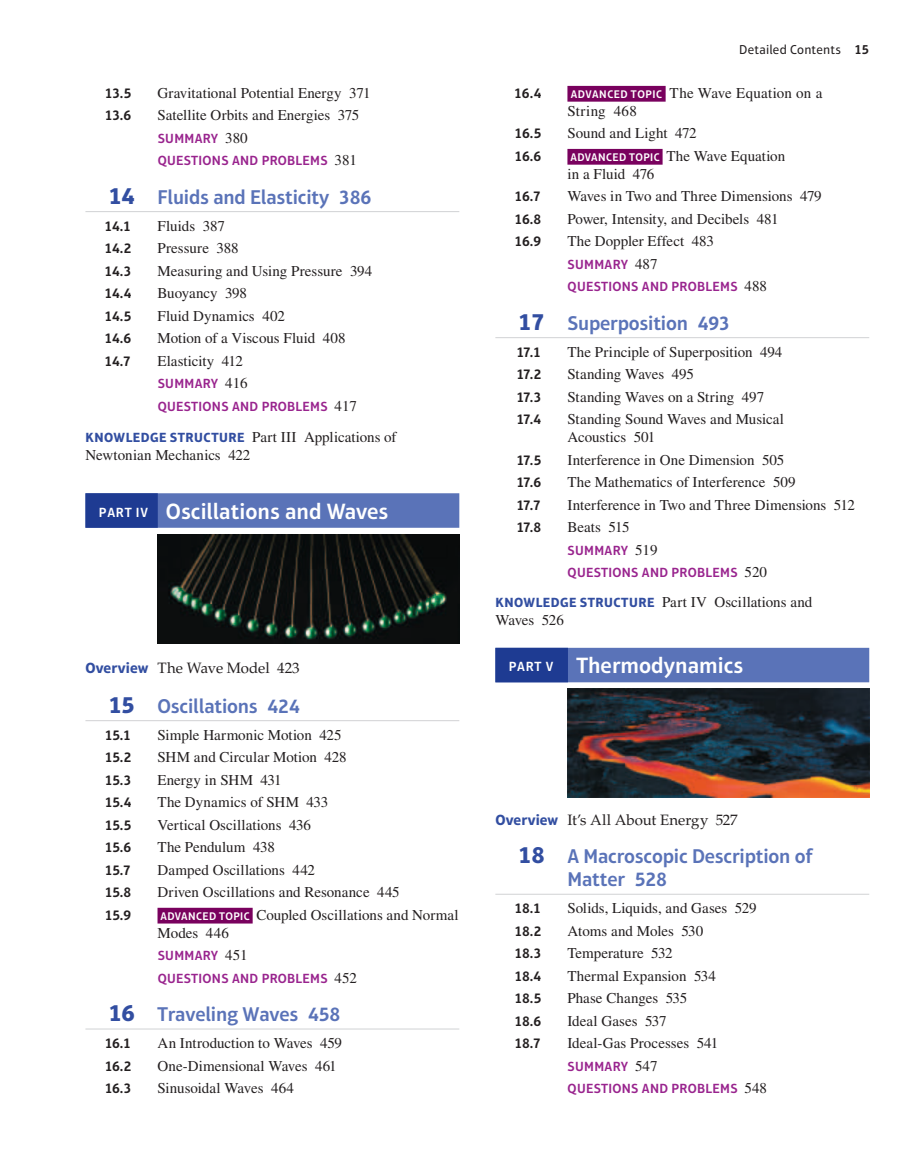
<style>
.page{position:relative;width:919px;height:1175px;background:#fff}
.page>*{position:absolute;margin:0;border:0;box-sizing:border-box;transform-origin:0 0}
.t1{font:600 22.5px "Aptifer Sans LT Pro";color:#fff}
.t2{font:600 20.25px/23.2px "Aptifer Sans LT Pro";letter-spacing:-.01em;color:#5a73b8}
.t3{font:15px/18px "Times LT Pro";color:#231f20}
.t4{font:15px "Palatino LT Pro";letter-spacing:-.005em;color:#231f20}
.t5{font:600 14.4px "Aptifer Sans LT Pro";letter-spacing:-.02em;color:#231f20}
.t6{font:600 13.5px/22.5px "Aptifer Sans LT Pro";letter-spacing:.025em;color:#99248e}
.t7{font:13.2px "Aptifer Sans LT Pro";letter-spacing:.015em;color:#231f20}
.s1{font-family:"Times LT Pro";font-weight:400;font-size:15px;color:#231f20}
.s2{font-weight:700;font-size:24px;color:#324ea1}
.s3{font-family:"Aptifer Sans LT Pro";font-weight:700;font-size:13.5px;color:#324ea1}
.s4{font-size:13.5px}
.s5{font-family:"Aptifer Sans LT Pro";font-weight:700;color:#324ea1}
.s6{font-family:"Aptifer Sans LT Pro";font-weight:600;font-size:11.25px;color:#fff}
.s7{font-weight:600;font-size:13.5px}
</style>
<div class="page">
<hr style="left:85px;top:211px;width:374px;height:1px;background:#d1d2d4">
<div style="left:85px;top:493px;width:374px;height:35px;background:#5a73b8"></div>
<div style="left:85px;top:493px;width:73px;height:35px;background:#1e3b92"></div>
<hr style="left:85px;top:720px;width:374px;height:1px;background:#d1d2d4">
<div style="left:157px;top:908px;width:95px;height:15px;background:#79015e"></div>
<hr style="left:85px;top:1028px;width:374px;height:1px;background:#d1d2d4">
<img style="left:158px;top:535px;width:301px;height:108px">
<div style="left:567px;top:86px;width:98px;height:16px;background:#79015e"></div>
<div style="left:567px;top:149px;width:95px;height:16px;background:#79015e"></div>
<hr style="left:495px;top:337px;width:373px;height:1px;background:#d1d2d4">
<div style="left:495px;top:648px;width:373px;height:34px;background:#5a73b8"></div>
<div style="left:495px;top:648px;width:72px;height:34px;background:#1e3b92"></div>
<hr style="left:495px;top:894px;width:373px;height:1px;background:#d1d2d4">
<img style="left:567px;top:688px;width:301px;height:109px">
<p class="t5" style="left:105px;top:84px;width:28px">13.5</p>
<p class="t3" style="left:157px;top:84px;width:215px">Gravitational Potential Energy 371</p>
<p class="t5" style="left:105px;top:107px;width:28px">13.6</p>
<p class="t3" style="left:157px;top:106px;width:203px">Satellite Orbits and Energies 375</p>
<p class="t6" style="left:158px;top:127px;width:201px">SUMMARY <span class="s1">380<br></span>QUESTIONS AND PROBLEMS <span class="s1">381</span></p>
<h2 class="t2" style="left:108px;top:185px;width:264px"><span class="s2">14</span> Fluids and Elasticity 386</h2>
<p class="t5" style="left:104px;top:217px;width:28px">14.1</p>
<p class="t3" style="left:157px;top:217px;width:69px">Fluids 387</p>
<p class="t5" style="left:104px;top:240px;width:29px">14.2</p>
<p class="t3" style="left:157px;top:239px;width:83px">Pressure 388</p>
<p class="t5" style="left:104px;top:262px;width:29px">14.3</p>
<p class="t3" style="left:157px;top:262px;width:216px">Measuring and Using Pressure 394</p>
<p class="t5" style="left:104px;top:285px;width:28px">14.4</p>
<p class="t3" style="left:157px;top:284px;width:91px">Buoyancy 398</p>
<p class="t5" style="left:104px;top:307px;width:28px">14.5</p>
<p class="t3" style="left:157px;top:307px;width:129px">Fluid Dynamics 402</p>
<p class="t5" style="left:104px;top:330px;width:28px">14.6</p>
<p class="t3" style="left:157px;top:329px;width:189px">Motion of a Viscous Fluid 408</p>
<p class="t5" style="left:104px;top:352px;width:28px">14.7</p>
<p class="t3" style="left:157px;top:352px;width:87px">Elasticity 412</p>
<p class="t6" style="left:158px;top:372px;width:201px">SUMMARY <span class="s1">416<br></span>QUESTIONS AND PROBLEMS <span class="s1">417</span></p>
<p class="t3" style="left:85px;top:428px;width:312px"><span class="s3">KNOWLEDGE STRUCTURE</span> Part III Applications of<br>Newtonian Mechanics 422</p>
<h1 class="t1" style="left:99px;top:498px;width:291px"><span class="s4">PART IV</span> Oscillations and Waves</h1>
<p class="t4" style="left:85px;top:659px;width:216px"><span class="s5">Overview</span> The Wave Model 423</p>
<h2 class="t2" style="left:108px;top:694px;width:193px"><span class="s2">15</span> Oscillations 424</h2>
<p class="t5" style="left:105px;top:726px;width:28px">15.1</p>
<p class="t3" style="left:157px;top:725px;width:185px">Simple Harmonic Motion 425</p>
<p class="t5" style="left:105px;top:749px;width:28px">15.2</p>
<p class="t3" style="left:157px;top:748px;width:191px">SHM and Circular Motion 428</p>
<p class="t5" style="left:105px;top:771px;width:28px">15.3</p>
<p class="t3" style="left:157px;top:770px;width:126px">Energy in SHM 431</p>
<p class="t5" style="left:105px;top:794px;width:28px">15.4</p>
<p class="t3" style="left:157px;top:793px;width:172px">The Dynamics of SHM 433</p>
<p class="t5" style="left:105px;top:816px;width:28px">15.5</p>
<p class="t3" style="left:157px;top:815px;width:155px">Vertical Oscillations 436</p>
<p class="t5" style="left:105px;top:839px;width:28px">15.6</p>
<p class="t3" style="left:157px;top:838px;width:119px">The Pendulum 438</p>
<p class="t5" style="left:105px;top:861px;width:28px">15.7</p>
<p class="t3" style="left:157px;top:860px;width:159px">Damped Oscillations 442</p>
<p class="t5" style="left:105px;top:884px;width:28px">15.8</p>
<p class="t3" style="left:157px;top:883px;width:243px">Driven Oscillations and Resonance 445</p>
<p class="t5" style="left:105px;top:906px;width:28px">15.9</p>
<p class="t3" style="left:157px;top:905px;width:302px"><span class="s6">ADVANCED TOPIC</span> Coupled Oscillations and Normal<br>Modes 446</p>
<p class="t6" style="left:158px;top:944px;width:201px">SUMMARY <span class="s1">451<br></span>QUESTIONS AND PROBLEMS <span class="s1">452</span></p>
<h2 class="t2" style="left:108px;top:1002px;width:233px"><span class="s2">16</span> Traveling Waves 458</h2>
<p class="t5" style="left:105px;top:1034px;width:28px">16.1</p>
<p class="t3" style="left:157px;top:1034px;width:186px">An Introduction to Waves 459</p>
<p class="t5" style="left:105px;top:1057px;width:28px">16.2</p>
<p class="t3" style="left:157px;top:1056px;width:181px">One-Dimensional Waves 461</p>
<p class="t5" style="left:105px;top:1079px;width:28px">16.3</p>
<p class="t3" style="left:157px;top:1079px;width:138px">Sinusoidal Waves 464</p>
<p class="t7" style="left:738px;top:42px;width:131px">Detailed Contents <span class="s7">15</span></p>
<p class="t5" style="left:514px;top:84px;width:29px">16.4</p>
<p class="t3" style="left:567px;top:84px;width:256px"><span class="s6">ADVANCED TOPIC</span> The Wave Equation on a<br>String 468</p>
<p class="t5" style="left:514px;top:125px;width:28px">16.5</p>
<p class="t3" style="left:567px;top:124px;width:131px">Sound and Light 472</p>
<p class="t5" style="left:514px;top:147px;width:28px">16.6</p>
<p class="t3" style="left:567px;top:147px;width:219px"><span class="s6">ADVANCED TOPIC</span> The Wave Equation in a Fluid 476</p>
<p class="t5" style="left:514px;top:188px;width:28px">16.7</p>
<p class="t3" style="left:567px;top:187px;width:256px">Waves in Two and Three Dimensions 479</p>
<p class="t5" style="left:514px;top:210px;width:28px">16.8</p>
<p class="t3" style="left:567px;top:210px;width:212px">Power, Intensity, and Decibels 481</p>
<p class="t5" style="left:514px;top:233px;width:28px">16.9</p>
<p class="t3" style="left:567px;top:232px;width:148px">The Doppler Effect 483</p>
<p class="t6" style="left:567px;top:253px;width:201px">SUMMARY <span class="s1">487<br></span>QUESTIONS AND PROBLEMS <span class="s1">488</span></p>
<h2 class="t2" style="left:518px;top:311px;width:213px"><span class="s2">17</span> Superposition 493</h2>
<p class="t5" style="left:516px;top:343px;width:26px">17.1</p>
<p class="t3" style="left:567px;top:343px;width:216px">The Principle of Superposition 494</p>
<p class="t5" style="left:516px;top:366px;width:27px">17.2</p>
<p class="t3" style="left:567px;top:365px;width:128px">Standing Waves 495</p>
<p class="t5" style="left:516px;top:388px;width:26px">17.3</p>
<p class="t3" style="left:567px;top:388px;width:198px">Standing Waves on a String 497</p>
<p class="t5" style="left:516px;top:411px;width:26px">17.4</p>
<p class="t3" style="left:567px;top:410px;width:218px">Standing Sound Waves and Musical<br>Acoustics 501</p>
<p class="t5" style="left:516px;top:451px;width:26px">17.5</p>
<p class="t3" style="left:567px;top:451px;width:218px">Interference in One Dimension 505</p>
<p class="t5" style="left:516px;top:474px;width:26px">17.6</p>
<p class="t3" style="left:567px;top:473px;width:229px">The Mathematics of Interference 509</p>
<p class="t5" style="left:516px;top:496px;width:26px">17.7</p>
<p class="t3" style="left:567px;top:496px;width:289px">Interference in Two and Three Dimensions 512</p>
<p class="t5" style="left:516px;top:519px;width:26px">17.8</p>
<p class="t3" style="left:567px;top:518px;width:64px">Beats 515</p>
<p class="t6" style="left:567px;top:539px;width:201px">SUMMARY <span class="s1">519<br></span>QUESTIONS AND PROBLEMS <span class="s1">520</span></p>
<p class="t3" style="left:495px;top:593px;width:318px"><span class="s3">KNOWLEDGE STRUCTURE</span> Part IV Oscillations and<br>Waves 526</p>
<h1 class="t1" style="left:508px;top:652px;width:236px"><span class="s4">PART V</span> Thermodynamics</h1>
<p class="t4" style="left:495px;top:810px;width:244px"><span class="s5">Overview</span> It’s All About Energy 527</p>
<h2 class="t2" style="left:567px;top:844px;width:247px;text-indent:-49px"><span class="s2">18</span> A Macroscopic Description of<br>Matter 528</h2>
<p class="t5" style="left:514px;top:900px;width:28px">18.1</p>
<p class="t3" style="left:567px;top:899px;width:191px">Solids, Liquids, and Gases 529</p>
<p class="t5" style="left:514px;top:922px;width:28px">18.2</p>
<p class="t3" style="left:567px;top:921px;width:137px">Atoms and Moles 530</p>
<p class="t5" style="left:514px;top:945px;width:28px">18.3</p>
<p class="t3" style="left:567px;top:944px;width:107px">Temperature 532</p>
<p class="t5" style="left:514px;top:967px;width:28px">18.4</p>
<p class="t3" style="left:567px;top:966px;width:150px">Thermal Expansion 534</p>
<p class="t5" style="left:514px;top:990px;width:28px">18.5</p>
<p class="t3" style="left:567px;top:989px;width:121px">Phase Changes 535</p>
<p class="t5" style="left:514px;top:1012px;width:28px">18.6</p>
<p class="t3" style="left:567px;top:1011px;width:101px">Ideal Gases 537</p>
<p class="t5" style="left:514px;top:1035px;width:28px">18.7</p>
<p class="t3" style="left:567px;top:1034px;width:152px">Ideal-Gas Processes 541</p>
<p class="t6" style="left:567px;top:1055px;width:201px">SUMMARY <span class="s1">547<br></span>QUESTIONS AND PROBLEMS <span class="s1">548</span></p>
</div>
